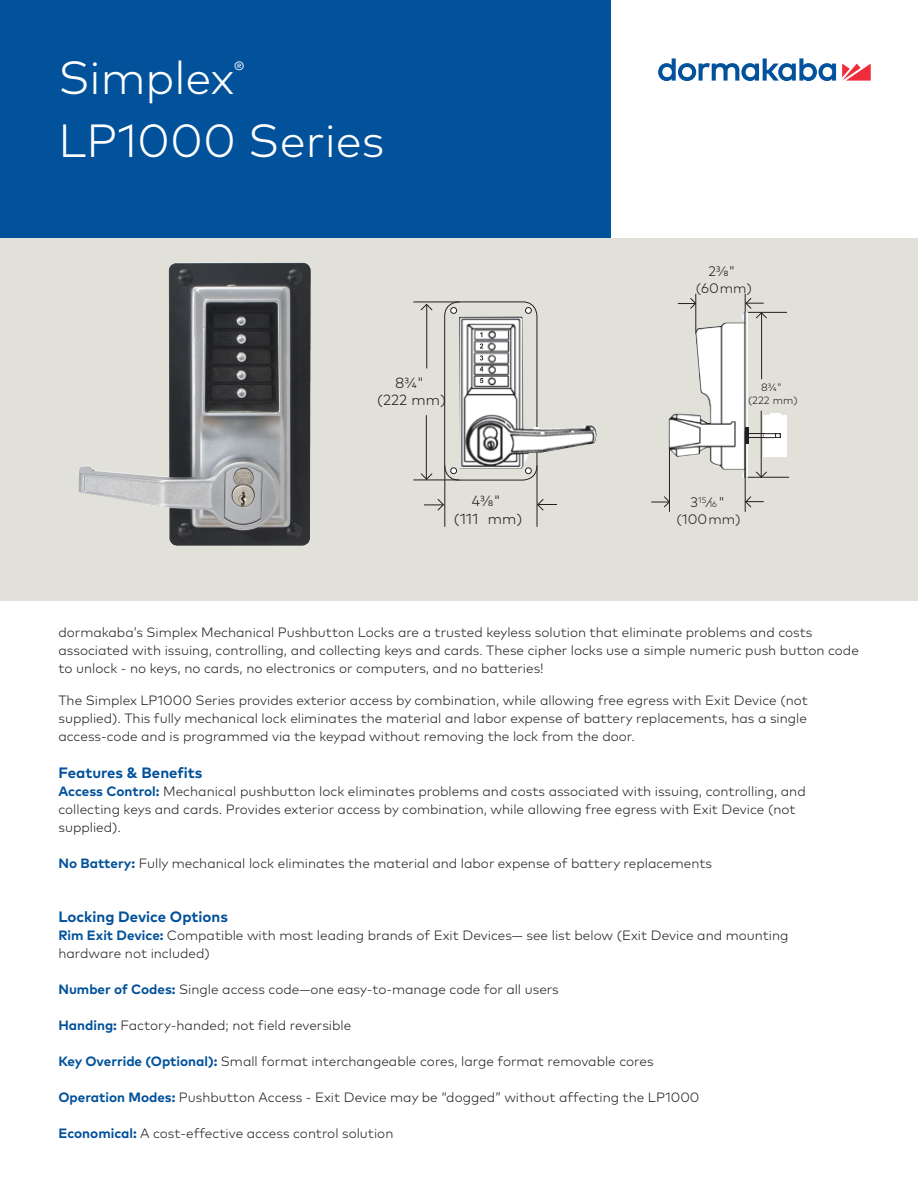
<style>
.page{position:relative;width:918px;height:1188px;background:#fff}
.page>*{position:absolute;margin:0;border:0;box-sizing:border-box;transform-origin:0 0}
.Title_blue_25pt_30pt{font:300 46.5px/63px "Mark Pro";color:#fff}
.Paragraph_Title_9pt{font:700 15px "Mark Pro";color:#01519b}
.t1{font:300 14.7px/17.7px "Mark Pro";color:#231f20;text-align:center}
.t2{font:300 13.8px/16.6px "Mark Pro";color:#231f20;text-align:center}
.Paragraph_Title_9pt-2{font:300 13.5px/18px "Mark Pro";color:#231f20}
.Body_Text_9pt_12pt_p{font:300 13.5px/18px "Mark Pro";color:#231f20}
.t3{font:300 10.65px/12.8px "Mark Pro";color:#231f20;text-align:center}
.t4{font:300 8.25px "Mark Pro";color:#231f20}
.s1{font-size:13.8px}
.s2{font-weight:700;color:#01519b}
</style>
<div class="page">
<div style="left:0;top:238px;width:918px;height:362px;background:#e2e1d9"></div>
<hr style="left:445px;top:465px;width:1px;height:62px;background:#231f20">
<hr style="left:537px;top:465px;width:1px;height:62px;background:#231f20">
<hr style="left:413px;top:302px;width:46px;height:1px;background:#231f20">
<hr style="left:413px;top:480px;width:46px;height:1px;background:#231f20">
<svg style="left:424px;top:499px;width:20px;height:12px"></svg>
<svg style="left:537px;top:499px;width:20px;height:12px"></svg>
<hr style="left:427px;top:305px;width:1px;height:63px;background:#231f20">
<svg style="left:420px;top:304px;width:13px;height:7px"></svg>
<hr style="left:426px;top:415px;width:1px;height:64px;background:#231f20">
<svg style="left:420px;top:473px;width:13px;height:7px"></svg>
<div style="left:445px;top:302px;width:92px;height:178px;border:1px solid #231f20;border-radius:14px"></div>
<div style="left:451px;top:307px;width:6px;height:7px;border:1px solid #231f20;border-radius:50%"></div>
<div style="left:525px;top:307px;width:7px;height:7px;border:1px solid #231f20;border-radius:50%"></div>
<svg style="left:451px;top:468px;width:6px;height:6px"></svg>
<div style="left:525px;top:468px;width:7px;height:6px;border:1px solid #231f20;border-radius:50%"></div>
<img style="left:459px;top:316px;width:138px;height:153px">
<svg style="left:480px;top:343px;width:3px;height:6px"></svg>
<svg style="left:480px;top:355px;width:3px;height:16px"></svg>
<svg style="left:480px;top:378px;width:3px;height:5px"></svg>
<svg style="left:746px;top:496px;width:18px;height:11px"></svg>
<svg style="left:651px;top:496px;width:18px;height:11px"></svg>
<hr style="left:669px;top:431px;width:1px;height:81px;background:#231f20">
<svg style="left:678px;top:298px;width:18px;height:11px"></svg>
<hr style="left:696px;top:294px;width:1px;height:39px;background:#231f20">
<hr style="left:745px;top:294px;width:1px;height:39px;background:#231f20">
<hr style="left:744px;top:312px;width:43px;height:1px;background:#231f20">
<hr style="left:746px;top:477px;width:43px;height:1px;background:#231f20">
<hr style="left:761px;top:313px;width:1px;height:66px;background:#231f20">
<svg style="left:745px;top:298px;width:22px;height:21px"></svg>
<hr style="left:761px;top:411px;width:1px;height:66px;background:#231f20">
<svg style="left:756px;top:471px;width:11px;height:7px"></svg>
<img style="left:669px;top:312px;width:79px;height:166px">
<div style="left:770px;top:414px;width:10px;height:18px;background:#fff"></div>
<svg style="left:745px;top:416px;width:41px;height:41px"></svg>
<hr style="left:745px;top:427px;width:4px;height:17px;background:#231f20">
<hr style="left:745px;top:431px;width:1px;height:81px;background:#231f20">
<img style="left:78px;top:262px;width:233px;height:284px">
<svg style="left:842px;top:64px;width:29px;height:17px"></svg>
<svg style="left:658px;top:58px;width:178px;height:23px"></svg>
<div style="left:0;top:0;width:611px;height:238px;background:#01519b"></div>
<p class="Title_blue_25pt_30pt" style="left:58px;top:43px;width:328px">Simplex<sup>®<br></sup>LP1000 Series</p>
<p class="t1" style="left:377px;top:372px;width:70px">8¾"<br>(222 mm)</p>
<p class="t2" style="left:696px;top:262px;width:58px">2⅜" (60mm)</p>
<p class="t3" style="left:748px;top:380px;width:51px">8¾"<br>(222 mm)</p>
<p class="t1" style="left:454px;top:491px;width:70px">4⅜"<br>(111 mm)</p>
<p class="t4" style="left:691px;top:496px;width:36px"><span class="s1">3</span>15<span class="s1">⁄</span>16<span class="s1">"</span></p>
<p class="t2" style="left:676px;top:509px;width:66px">(100mm)</p>
<p class="Body_Text_9pt_12pt_p" style="left:58px;top:622px;width:802px">dormakaba’s Simplex Mechanical Pushbutton Locks are a trusted keyless solution that eliminate problems and costs associated with issuing, controlling, and collecting keys and cards. These cipher locks use a simple numeric push button code to unlock - no keys, no cards, no electronics or computers, and no batteries!</p>
<p class="Body_Text_9pt_12pt_p" style="left:58px;top:690px;width:751px;text-align:justify">The Simplex LP1000 Series provides exterior access by combination, while allowing free egress with Exit Device (not supplied). This fully mechanical lock eliminates the material and labor expense of battery replacements, has a single access-code and is programmed via the keypad without removing the lock from the door.</p>
<p class="Paragraph_Title_9pt" style="left:58px;top:762px;width:145px">Features &amp; Benefits</p>
<p class="Paragraph_Title_9pt-2" style="left:58px;top:782px;width:749px"><span class="s2">Access Control:</span> Mechanical pushbutton lock eliminates problems and costs associated with issuing, controlling, and collecting keys and cards. Provides exterior access by combination, while allowing free egress with Exit Device (not supplied).</p>
<p class="Paragraph_Title_9pt-2" style="left:58px;top:854px;width:655px"><span class="s2">No Battery:</span> Fully mechanical lock eliminates the material and labor expense of battery replacements</p>
<p class="Paragraph_Title_9pt" style="left:58px;top:906px;width:171px">Locking Device Options</p>
<p class="Paragraph_Title_9pt-2" style="left:58px;top:926px;width:732px"><span class="s2">Rim Exit Device:</span> Compatible with most leading brands of Exit Devices— see list below (Exit Device and mounting hardware not included)</p>
<p class="Paragraph_Title_9pt-2" style="left:58px;top:980px;width:502px"><span class="s2">Number of Codes:</span> Single access code—one easy-to-manage code for all users</p>
<p class="Paragraph_Title_9pt-2" style="left:58px;top:1016px;width:294px"><span class="s2">Handing:</span> Factory-handed; not field reversible</p>
<p class="Paragraph_Title_9pt-2" style="left:58px;top:1052px;width:597px"><span class="s2">Key Override (Optional):</span> Small format interchangeable cores, large format removable cores</p>
<p class="Paragraph_Title_9pt-2" style="left:58px;top:1088px;width:642px"><span class="s2">Operation Modes:</span> Pushbutton Access - Exit Device may be “dogged” without affecting the LP1000</p>
<p class="Paragraph_Title_9pt-2" style="left:58px;top:1124px;width:336px"><span class="s2">Economical:</span> A cost-effective access control solution</p>
</div>
